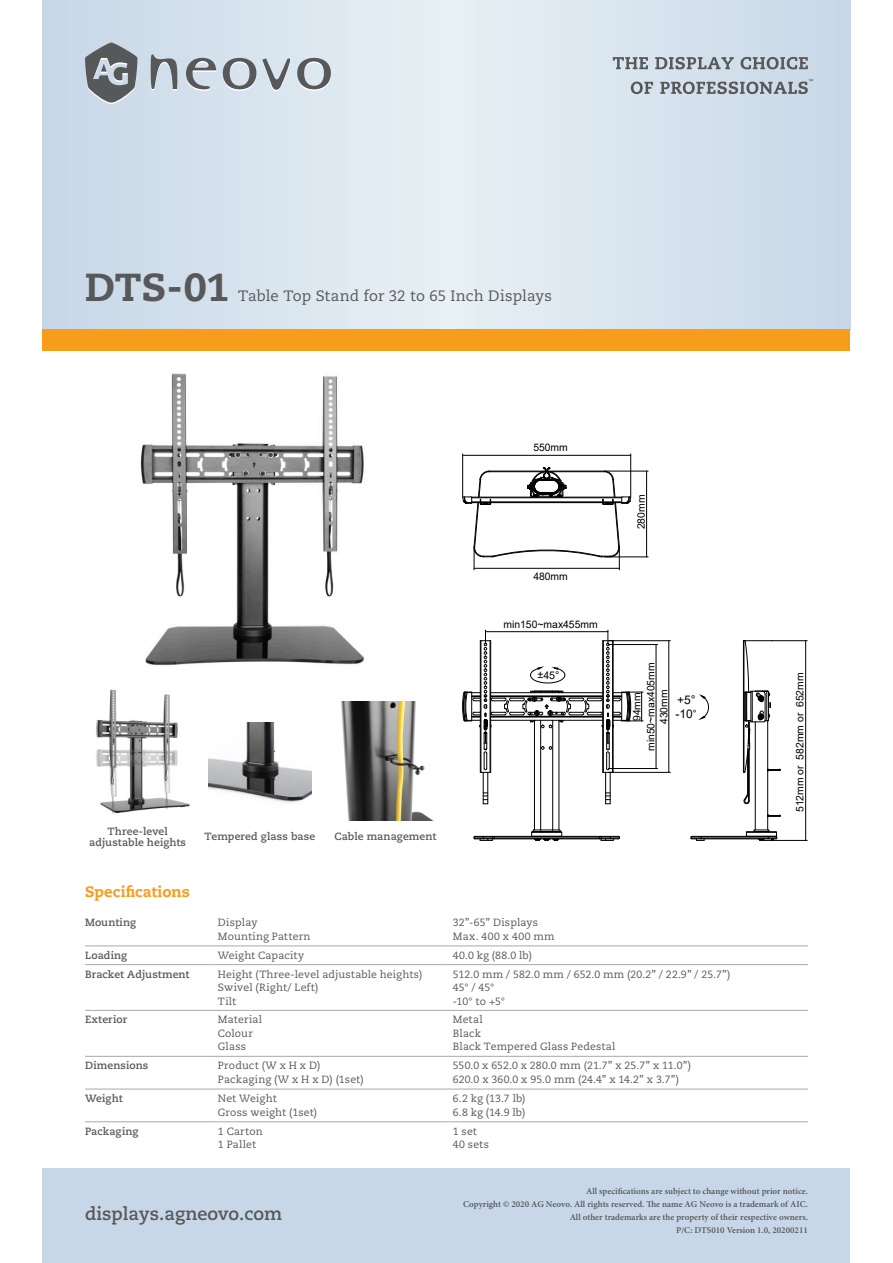
<style>
.page{position:relative;width:893px;height:1263px;background:#fff}
.page>*{position:absolute;margin:0;border:0;box-sizing:border-box;transform-origin:0 0}
.t1{font:800 39px "Caecilia LT Std";color:#57585a}
.t2{font:700 18px "Caecilia LT Std";color:#57585a}
.t3{font:15px "Caecilia LT Std";color:#57585a}
.t4{font:800 15px "Caecilia LT Std";color:#f89c1c}
.t5{font:12px "Arial";color:#000}
.t6{font:10.65px "Arial";color:#000}
.t7{font:10.5px/13.5px "Caecilia LT Std";letter-spacing:.015em;color:#57585a}
.t8{font:700 10.5px "Caecilia LT Std";letter-spacing:.01em;color:#57585a}
.t9{font:10.35px "Arial";color:#000}
.t10{font:9.9px "Arial";color:#000}
.t11{font:600 9px "Minion Pro";color:#57585a}
</style>
<div class="page">
<div style="left:43px;top:1169px;width:807px;height:94px;background:#c8d7e8"></div>
<svg style="left:43px;top:0;width:807px;height:330px;background:#d7e3ed"></svg>
<div style="left:43px;top:330px;width:807px;height:21px;background:#f89c1c"></div>
<svg style="left:84px;top:43px;width:247px;height:61px;background:#b5bec6"></svg>
<svg style="left:613px;top:57px;width:35px;height:12px"></svg>
<svg style="left:655px;top:57px;width:79px;height:12px"></svg>
<svg style="left:740px;top:57px;width:68px;height:12px"></svg>
<svg style="left:631px;top:82px;width:22px;height:12px"></svg>
<svg style="left:660px;top:79px;width:153px;height:15px;background:#a2abb4"></svg>
<hr style="left:85px;top:946px;width:127px;height:1px;background:#a8a9ad">
<hr style="left:212px;top:946px;width:234px;height:1px;background:#a8a9ad">
<hr style="left:446px;top:946px;width:362px;height:1px;background:#a8a9ad">
<hr style="left:85px;top:964px;width:127px;height:1px;background:#a8a9ad">
<hr style="left:212px;top:964px;width:234px;height:1px;background:#a8a9ad">
<hr style="left:446px;top:964px;width:362px;height:1px;background:#a8a9ad">
<hr style="left:85px;top:1010px;width:127px;height:1px;background:#a8a9ad">
<hr style="left:212px;top:1010px;width:234px;height:1px;background:#a8a9ad">
<hr style="left:446px;top:1010px;width:362px;height:1px;background:#a8a9ad">
<hr style="left:85px;top:1056px;width:127px;height:1px;background:#a8a9ad">
<hr style="left:212px;top:1056px;width:234px;height:1px;background:#a8a9ad">
<hr style="left:446px;top:1056px;width:362px;height:1px;background:#a8a9ad">
<hr style="left:85px;top:1089px;width:127px;height:1px;background:#a8a9ad">
<hr style="left:212px;top:1089px;width:234px;height:1px;background:#a8a9ad">
<hr style="left:446px;top:1089px;width:362px;height:1px;background:#a8a9ad">
<hr style="left:85px;top:1121px;width:127px;height:1px;background:#a8a9ad">
<hr style="left:212px;top:1121px;width:234px;height:1px;background:#a8a9ad">
<hr style="left:446px;top:1121px;width:362px;height:1px;background:#a8a9ad">
<img style="left:140px;top:373px;width:224px;height:293px">
<img style="left:96px;top:689px;width:94px;height:125px">
<img style="left:341px;top:702px;width:91px;height:118px">
<img style="left:208px;top:722px;width:104px;height:81px">
<hr style="left:474px;top:838px;width:145px;height:1px;background:#000">
<hr style="left:474px;top:837px;width:145px;height:1px;background:#000">
<hr style="left:475px;top:836px;width:144px;height:1px;background:#000">
<hr style="left:483px;top:772px;width:1px;height:32px;background:#000">
<hr style="left:487px;top:772px;width:1px;height:32px;background:#000">
<svg style="left:483px;top:792px;width:5px;height:12px"></svg>
<svg style="left:606px;top:792px;width:4px;height:12px"></svg>
<hr style="left:534px;top:720px;width:1px;height:110px;background:#000">
<hr style="left:540px;top:720px;width:1px;height:112px;background:#000">
<hr style="left:552px;top:720px;width:1px;height:112px;background:#000">
<hr style="left:559px;top:720px;width:1px;height:110px;background:#000">
<svg style="left:473px;top:835px;width:22px;height:6px"></svg>
<hr style="left:605px;top:772px;width:1px;height:32px;background:#000">
<hr style="left:610px;top:772px;width:1px;height:32px;background:#000">
<svg style="left:599px;top:835px;width:21px;height:6px"></svg>
<hr style="left:691px;top:838px;width:86px;height:1px;background:#000">
<hr style="left:691px;top:837px;width:86px;height:1px;background:#000">
<hr style="left:692px;top:836px;width:84px;height:1px;background:#000">
<hr style="left:747px;top:752px;width:1px;height:41px;background:#000">
<hr style="left:748px;top:749px;width:1px;height:52px;background:#000">
<hr style="left:749px;top:749px;width:1px;height:52px;background:#000">
<hr style="left:755px;top:722px;width:1px;height:108px;background:#000">
<hr style="left:767px;top:721px;width:1px;height:109px;background:#000">
<svg style="left:690px;top:835px;width:15px;height:6px"></svg>
<svg style="left:743px;top:792px;width:7px;height:12px"></svg>
<svg style="left:531px;top:829px;width:31px;height:12px"></svg>
<svg style="left:767px;top:814px;width:14px;height:3px"></svg>
<svg style="left:746px;top:829px;width:32px;height:12px"></svg>
<hr style="left:608px;top:644px;width:50px;height:1px;background:#000">
<hr style="left:608px;top:768px;width:50px;height:1px;background:#000">
<hr style="left:656px;top:644px;width:1px;height:124px;background:#000">
<hr style="left:608px;top:640px;width:62px;height:1px;background:#000">
<hr style="left:608px;top:772px;width:62px;height:1px;background:#000">
<hr style="left:668px;top:641px;width:1px;height:131px;background:#000">
<svg style="left:462px;top:467px;width:169px;height:103px"></svg>
<hr style="left:474px;top:568px;width:145px;height:1px;background:#000">
<hr style="left:605px;top:471px;width:43px;height:1px;background:#000">
<hr style="left:605px;top:557px;width:43px;height:1px;background:#000">
<hr style="left:646px;top:471px;width:1px;height:86px;background:#000">
<svg style="left:743px;top:640px;width:38px;height:133px"></svg>
<hr style="left:772px;top:840px;width:35px;height:1px;background:#000">
<hr style="left:772px;top:640px;width:35px;height:1px;background:#000">
<hr style="left:805px;top:641px;width:1px;height:199px;background:#000">
<hr style="left:462px;top:454px;width:1px;height:42px;background:#000">
<hr style="left:630px;top:454px;width:1px;height:42px;background:#000">
<hr style="left:463px;top:455px;width:168px;height:1px;background:#000">
<svg style="left:700px;top:695px;width:9px;height:24px"></svg>
<svg style="left:462px;top:630px;width:181px;height:143px"></svg>
<p class="t1" style="left:85px;top:263px;width:146px">DTS-01</p>
<p class="t3" style="left:238px;top:287px;width:315px">Table Top Stand for 32 to 65 Inch Displays</p>
<p class="t9" style="left:533px;top:440px;width:36px">550mm</p>
<p class="t9" style="left:533px;top:569px;width:36px">480mm</p>
<p class="t9" style="left:503px;top:617px;width:96px">min150~max455mm</p>
<p class="t6" style="left:538px;top:667px;width:23px;rotate:1deg">±45°</p>
<p class="t8" style="left:107px;top:825px;width:62px">Three-level</p>
<p class="t8" style="left:89px;top:836px;width:98px">adjustable heights</p>
<p class="t8" style="left:204px;top:830px;width:112px">Tempered glass base</p>
<p class="t8" style="left:334px;top:830px;width:103px">Cable management</p>
<p class="t4" style="left:85px;top:883px;width:106px">Specifications</p>
<p class="t8" style="left:85px;top:916px;width:53px">Mounting</p>
<p class="t7" style="left:218px;top:916px;width:41px">Display</p>
<p class="t7" style="left:218px;top:929px;width:94px">Mounting Pattern</p>
<p class="t7" style="left:453px;top:916px;width:103px">32”-65” Displays<br>Max. 400 x 400 mm</p>
<p class="t9" style="left:634px;top:529px;width:36px;rotate:-90deg">280mm</p>
<p class="t9" style="left:644px;top:751px;width:90px;rotate:-90deg">min50~max405mm</p>
<p class="t9" style="left:630px;top:721px;width:30px;rotate:-90deg">94mm</p>
<p class="t9" style="left:657px;top:724px;width:36px;rotate:-90deg">430mm</p>
<p class="t5" style="left:677px;top:691px;width:20px">+5°</p>
<p class="t10" style="left:693px;top:707px;width:5px">°</p>
<p class="t8" style="left:85px;top:949px;width:44px">Loading</p>
<p class="t7" style="left:218px;top:949px;width:88px">Weight Capacity</p>
<p class="t7" style="left:453px;top:949px;width:81px">40.0 kg (88.0 lb)</p>
<p class="t8" style="left:85px;top:968px;width:106px">Bracket Adjustment</p>
<p class="t7" style="left:218px;top:967px;width:206px">Height (Three-level adjustable heights)</p>
<p class="t7" style="left:218px;top:981px;width:102px">Swivel (Right/ Left)</p>
<p class="t7" style="left:218px;top:994px;width:20px">Tilt</p>
<p class="t7" style="left:453px;top:967px;width:279px">512.0 mm / 582.0 mm / 652.0 mm (20.2” / 22.9” / 25.7”)</p>
<p class="t7" style="left:453px;top:981px;width:43px">45° / 45°</p>
<p class="t7" style="left:453px;top:994px;width:54px">-10° to +5°</p>
<p class="t8" style="left:85px;top:1013px;width:44px">Exterior</p>
<p class="t7" style="left:218px;top:1013px;width:46px">Material</p>
<p class="t7" style="left:218px;top:1027px;width:36px">Colour</p>
<p class="t7" style="left:218px;top:1040px;width:30px">Glass</p>
<p class="t7" style="left:453px;top:1013px;width:31px">Metal</p>
<p class="t7" style="left:453px;top:1027px;width:30px">Black</p>
<p class="t7" style="left:453px;top:1040px;width:164px">Black Tempered Glass Pedestal</p>
<p class="t8" style="left:85px;top:1059px;width:65px">Dimensions</p>
<p class="t7" style="left:218px;top:1059px;width:104px">Product (W x H x D)</p>
<p class="t7" style="left:218px;top:1072px;width:147px">Packaging (W x H x D) (1set)</p>
<p class="t7" style="left:453px;top:1059px;width:240px">550.0 x 652.0 x 280.0 mm (21.7” x 25.7” x 11.0”)</p>
<p class="t7" style="left:453px;top:1072px;width:228px">620.0 x 360.0 x 95.0 mm (24.4” x 14.2” x 3.7”)</p>
<p class="t8" style="left:85px;top:1092px;width:39px">Weight</p>
<p class="t7" style="left:218px;top:1092px;width:60px">Net Weight</p>
<p class="t7" style="left:218px;top:1105px;width:101px">Gross weight (1set)</p>
<p class="t7" style="left:453px;top:1092px;width:74px">6.2 kg (13.7 lb)</p>
<p class="t7" style="left:453px;top:1105px;width:74px">6.8 kg (14.9 lb)</p>
<p class="t8" style="left:85px;top:1125px;width:55px">Packaging</p>
<p class="t7" style="left:218px;top:1124px;width:46px">1 Carton</p>
<p class="t7" style="left:218px;top:1138px;width:40px">1 Pallet</p>
<p class="t7" style="left:453px;top:1124px;width:26px">1 set</p>
<p class="t7" style="left:453px;top:1138px;width:38px">40 sets</p>
<p class="t9" style="left:793px;top:812px;width:141px;rotate:-90deg">512mm or 582mm or 652mm</p>
<h2 class="t2" style="left:85px;top:1203px;width:199px">displays.agneovo.com</h2>
<p class="t11" style="left:586px;top:1185px;width:223px">All specifications are subject to change without prior notice.</p>
<p class="t11" style="left:463px;top:1198px;width:346px">Copyright © 2020 AG Neovo. All rights reserved. The name AG Neovo is a trademark of AIC.</p>
<p class="t11" style="left:570px;top:1211px;width:240px">All other trademarks are the property of their respective owners.</p>
<p class="t11" style="left:676px;top:1223px;width:133px">P/C: DTS010 Version 1.0, 20200211</p>
</div>
